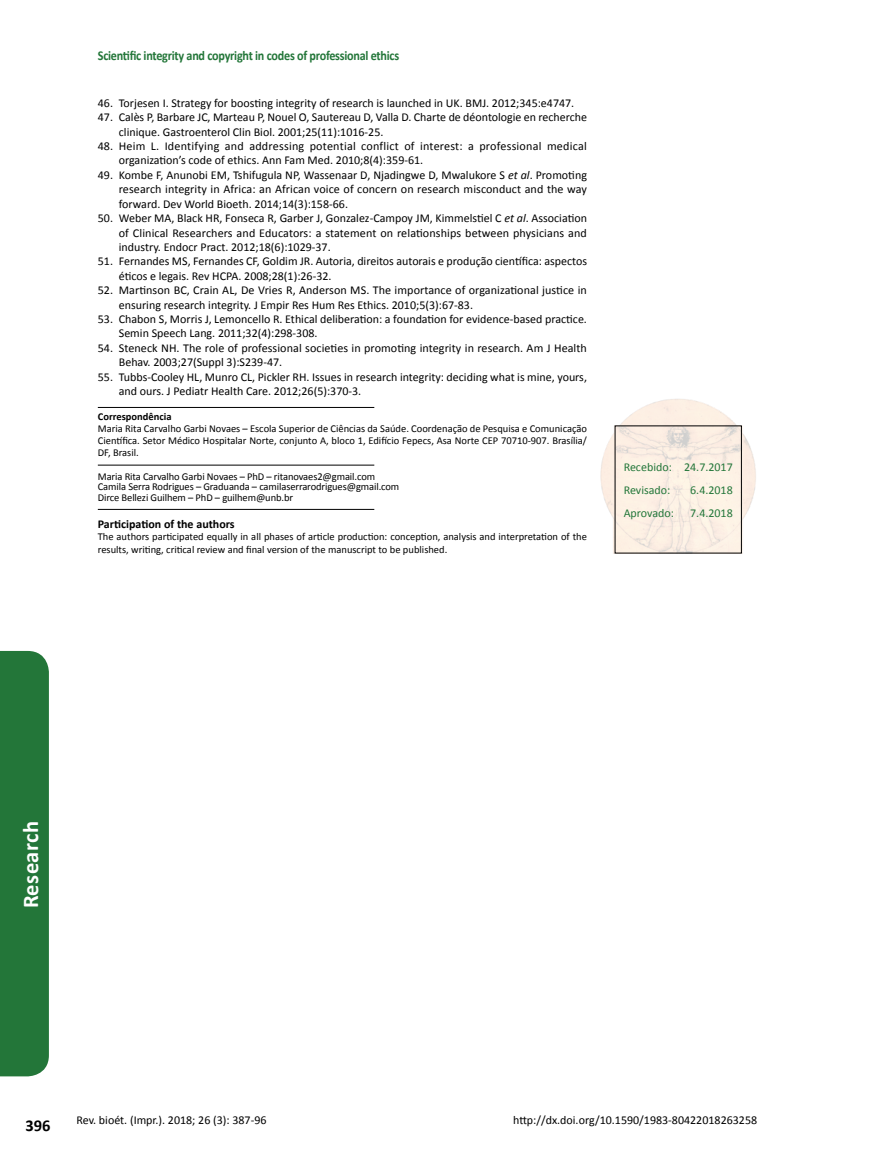
<style>
.page{position:relative;width:872px;height:1170px;background:#fff}
.page>*{position:absolute;margin:0;border:0;box-sizing:border-box;transform-origin:0 0}
.t1{font:700 22.5px "Calibri";letter-spacing:.02em;color:#fff}
.t2{font:700 16.5px "Calibri";color:#000}
.t3{font:700 13.5px "Calibri";letter-spacing:-.02em;color:#237639;scale:.9 1}
.t4{font:12px/14.4px "Calibri";color:#000}
.t5{font:12px/14.4px "Calibri";letter-spacing:.02em;color:#000}
.t6{font:12px/23px "Calibri";color:#237639}
.t7{font:700 12px "Calibri";color:#000}
.t8{font:10.5px/12px "Calibri";letter-spacing:-.005em;color:#000}
.t9{font:700 10.5px "Calibri";color:#000}
.s1{font-style:italic}
</style>
<div class="page">
<hr style="left:98px;top:407px;width:276px;height:1px;background:#000">
<hr style="left:98px;top:465px;width:276px;height:1px;background:#000">
<hr style="left:98px;top:509px;width:276px;height:1px;background:#000">
<img style="left:600px;top:399px;width:156px;height:155px">
<div style="left:0;top:651px;width:49px;height:425px;background:#237639"></div>
<p class="t3" style="left:98px;top:47px;width:336px">Scientific integrity and copyright in codes of professional ethics</p>
<p class="t4" style="left:98px;top:96px;width:478px">46. Torjesen I. Strategy for boosting integrity of research is launched in UK. BMJ. 2012;345:e4747.</p>
<p class="t4" style="left:119px;top:110px;width:470px;text-indent:-21px">47. Calès P, Barbare JC, Marteau P, Nouel O, Sautereau D, Valla D. Charte de déontologie en recherche clinique. Gastroenterol Clin Biol. 2001;25(11):1016-25.</p>
<p class="t5" style="left:119px;top:139px;width:469px;text-indent:-21px">48. Heim L. Identifying and addressing potential conflict of interest: a professional medical organization’s code of ethics. Ann Fam Med. 2010;8(4):359-61.</p>
<p class="t4" style="left:119px;top:168px;width:469px;text-align:justify;text-indent:-21px">49. Kombe F, Anunobi EM, Tshifugula NP, Wassenaar D, Njadingwe D, Mwalukore S <span class="s1">et al</span>. Promoting research integrity in Africa: an African voice of concern on research misconduct and the way forward. Dev World Bioeth. 2014;14(3):158-66.</p>
<p class="t4" style="left:119px;top:211px;width:469px;text-align:justify;text-indent:-21px">50. Weber MA, Black HR, Fonseca R, Garber J, Gonzalez-Campoy JM, Kimmelstiel C <span class="s1">et al</span>. Association of Clinical Researchers and Educators: a statement on relationships between physicians and industry. Endocr Pract. 2012;18(6):1029-37.</p>
<p class="t4" style="left:119px;top:254px;width:470px;text-indent:-21px">51. Fernandes MS, Fernandes CF, Goldim JR. Autoria, direitos autorais e produção científica: aspectos éticos e legais. Rev HCPA. 2008;28(1):26-32.</p>
<p class="t4" style="left:119px;top:283px;width:469px;text-indent:-21px">52. Martinson BC, Crain AL, De Vries R, Anderson MS. The importance of organizational justice in ensuring research integrity. J Empir Res Hum Res Ethics. 2010;5(3):67-83.</p>
<p class="t4" style="left:119px;top:312px;width:469px;text-indent:-21px">53. Chabon S, Morris J, Lemoncello R. Ethical deliberation: a foundation for evidence-based practice.<br>Semin Speech Lang. 2011;32(4):298-308.</p>
<p class="t4" style="left:119px;top:340px;width:469px;text-indent:-21px">54. Steneck NH. The role of professional societies in promoting integrity in research. Am J Health<br>Behav. 2003;27(Suppl 3):S239-47.</p>
<p class="t4" style="left:119px;top:369px;width:469px;text-indent:-21px">55. Tubbs-Cooley HL, Munro CL, Pickler RH. Issues in research integrity: deciding what is mine, yours, and ours. J Pediatr Health Care. 2012;26(5):370-3.</p>
<p class="t9" style="left:98px;top:410px;width:75px">Correspondência</p>
<p class="t8" style="left:98px;top:423px;width:490px;text-align:justify">Maria Rita Carvalho Garbi Novaes – Escola Superior de Ciências da Saúde. Coordenação de Pesquisa e Comunicação Científica. Setor Médico Hospitalar Norte, conjunto A, bloco 1, Edifício Fepecs, Asa Norte CEP 70710-907. Brasília/ DF, Brasil.</p>
<p class="t8" style="left:98px;top:471px;width:303px;line-height:10.5px">Maria Rita Carvalho Garbi Novaes – PhD – ritanovaes2@gmail.com<br>Camila Serra Rodrigues – Graduanda – camilaserrarodrigues@gmail.com<br>Dirce Bellezi Guilhem – PhD – guilhem@unb.br</p>
<p class="t7" style="left:98px;top:516px;width:138px">Participation of the authors</p>
<p class="t8" style="left:98px;top:530px;width:490px;line-height:12.6px">The authors participated equally in all phases of article production: conception, analysis and interpretation of the results, writing, critical review and final version of the manuscript to be published.</p>
<p class="t6" style="left:623px;top:455px;width:111px">Recebido: 24.7.2017<br>Revisado:</p>
<p class="t6" style="left:690px;top:478px;width:44px">6.4.2018</p>
<p class="t6" style="left:623px;top:501px;width:52px">Aprovado:</p>
<p class="t6" style="left:690px;top:501px;width:44px">7.4.2018</p>
<h1 class="t1" style="left:16px;top:908px;width:89px;rotate:-90deg">Research</h1>
<h2 class="t2" style="left:26px;top:1115px;width:27px">396</h2>
<p class="t4" style="left:77px;top:1113px;width:191px">Rev. bioét. (Impr.). 2018; 26 (3): 387-96</p>
<p class="t4" style="left:513px;top:1113px;width:245px">http://dx.doi.org/10.1590/1983-80422018263258</p>
</div>
